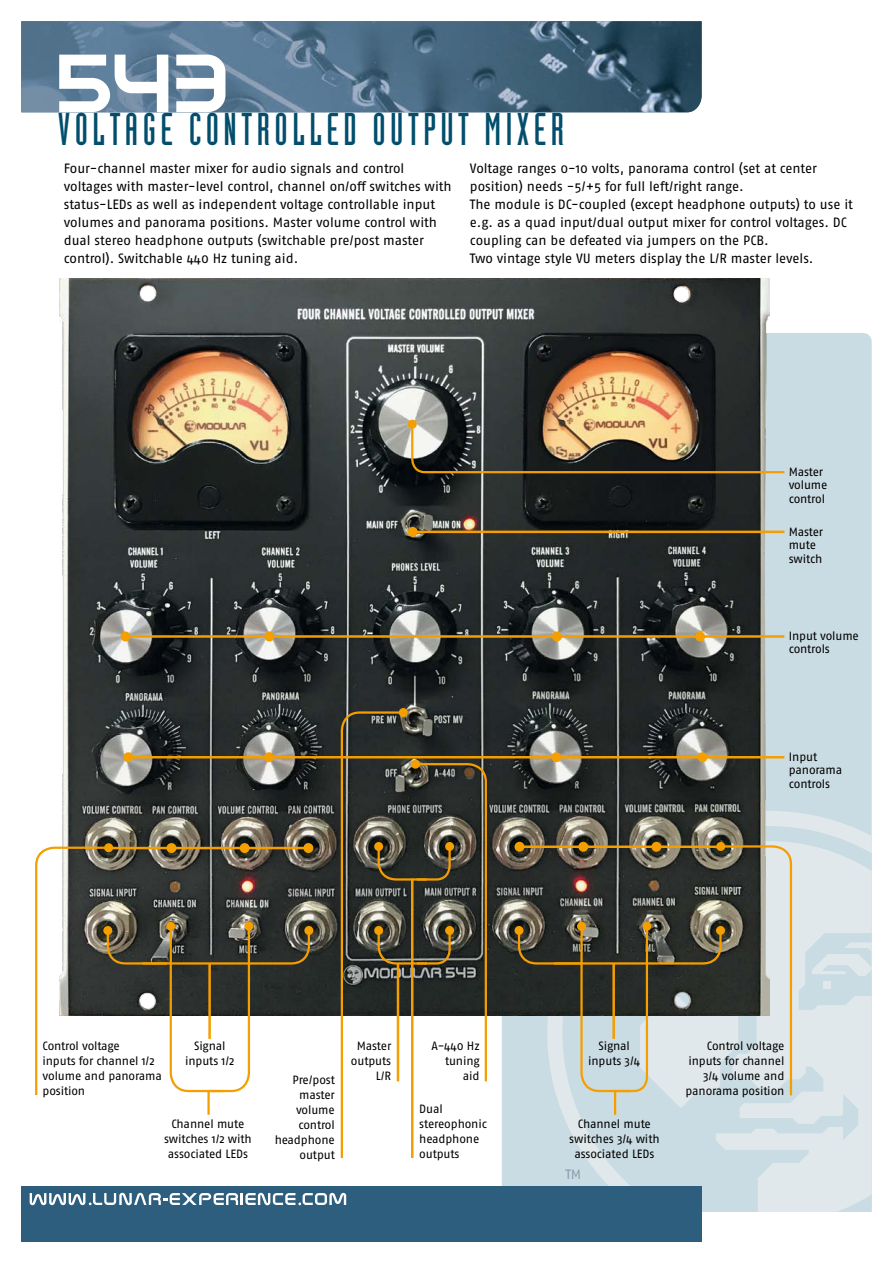
<style>
.page{position:relative;width:893px;height:1263px;background:#fff}
.page>*{position:absolute;margin:0;border:0;box-sizing:border-box;transform-origin:0 0}
.t1{font:79.5px "Nasa Font Two";color:#fff}
.t2{font:45px "Industria Solid";letter-spacing:.1em;color:#024e6c}
.t3{font:13.5px/18px "Fago Pro";color:#000}
.t4{font:13.5px "Fago Pro";color:#8e9aae}
.t5{font:12px/15px "Fago Pro";letter-spacing:-.01em;color:#000}
</style>
<div class="page">
<div style="left:502px;top:333px;width:370px;height:853px;background:#cadce3"></div>
<svg style="left:547px;top:811px;width:325px;height:375px;fill:#cadce3"></svg>
<svg style="left:562px;top:826px;width:310px;height:360px;fill:#cadce3"></svg>
<svg style="left:637px;top:841px;width:235px;height:371px;fill:#e0e8eb"></svg>
<svg style="left:799px;top:933px;width:73px;height:77px"></svg>
<div style="left:823px;top:981px;width:7px;height:7px;background:#e0e8eb"></div>
<img style="left:21px;top:21px;width:681px;height:91px">
<div style="left:21px;top:1186px;width:681px;height:56px;background:#2e5e7d"></div>
<svg style="left:30px;top:1193px;width:316px;height:12px"></svg>
<img style="left:60px;top:279px;width:710px;height:737px">
<hr style="left:126px;top:635px;width:144px;height:3px;background:#f49e00">
<div style="left:121px;top:631px;width:10px;height:10px;background:#f49e00;border-radius:50%"></div>
<hr style="left:269px;top:635px;width:287px;height:3px;background:#f49e00">
<div style="left:264px;top:631px;width:10px;height:10px;background:#f49e00;border-radius:50%"></div>
<hr style="left:557px;top:635px;width:144px;height:3px;background:#f49e00">
<div style="left:552px;top:631px;width:10px;height:10px;background:#f49e00;border-radius:50%"></div>
<hr style="left:700px;top:635px;width:84px;height:3px;background:#f49e00">
<div style="left:695px;top:631px;width:10px;height:10px;background:#f49e00;border-radius:50%"></div>
<hr style="left:413px;top:531px;width:371px;height:2px;background:#f49e00">
<div style="left:408px;top:527px;width:10px;height:10px;background:#f49e00;border-radius:50%"></div>
<hr style="left:552px;top:756px;width:150px;height:2px;background:#f49e00">
<div style="left:697px;top:752px;width:10px;height:10px;background:#f49e00;border-radius:50%"></div>
<hr style="left:704px;top:756px;width:80px;height:2px;background:#f49e00">
<hr style="left:270px;top:756px;width:286px;height:2px;background:#f49e00">
<div style="left:551px;top:752px;width:10px;height:10px;background:#f49e00;border-radius:50%"></div>
<svg style="left:240px;top:843px;width:10px;height:10px"></svg>
<svg style="left:578px;top:842px;width:10px;height:10px"></svg>
<svg style="left:303px;top:843px;width:10px;height:10px"></svg>
<svg style="left:514px;top:842px;width:10px;height:10px"></svg>
<hr style="left:128px;top:756px;width:141px;height:2px;background:#f49e00">
<div style="left:264px;top:752px;width:10px;height:10px;background:#f49e00;border-radius:50%"></div>
<div style="left:123px;top:752px;width:10px;height:10px;background:#f49e00;border-radius:50%"></div>
<svg style="left:166px;top:843px;width:10px;height:10px"></svg>
<svg style="left:651px;top:842px;width:10px;height:10px"></svg>
<svg style="left:514px;top:926px;width:9px;height:9px"></svg>
<img style="left:410px;top:422px;width:377px;height:52px">
<div style="left:408px;top:420px;width:9px;height:9px;background:#f49e00;border-radius:50%"></div>
<svg style="left:104px;top:843px;width:9px;height:9px"></svg>
<svg style="left:716px;top:842px;width:9px;height:9px"></svg>
<div style="left:304px;top:926px;width:9px;height:9px;background:#f49e00;border-radius:50%"></div>
<svg style="left:35px;top:845px;width:276px;height:250px"></svg>
<div style="left:244px;top:922px;width:9px;height:9px;background:#f49e00;border-radius:50%"></div>
<svg style="left:517px;top:844px;width:276px;height:264px"></svg>
<div style="left:642px;top:922px;width:9px;height:9px;background:#f49e00;border-radius:50%"></div>
<svg style="left:340px;top:710px;width:148px;height:448px"></svg>
<div style="left:399px;top:708px;width:9px;height:9px;background:#f49e00;border-radius:50%"></div>
<hr style="left:207px;top:1091px;width:3px;height:24px;background:#f49e00">
<hr style="left:614px;top:1091px;width:2px;height:24px;background:#f49e00">
<h1 class="t1" style="left:52px;top:48px;width:181px">543</h1>
<h2 class="t2" style="left:58px;top:104px;width:508px">VOLTAGE CONTROLLED OUTPUT MIXER</h2>
<p class="t3" style="left:64px;top:159px;width:389px">Four-channel master mixer for audio signals and control voltages with master-level control, channel on/off switches with status-LEDs as well as independent voltage controllable input volumes and panorama positions. Master volume control with dual stereo headphone outputs (switchable pre/post master control). Switchable 440 Hz tuning aid.</p>
<p class="t3" style="left:470px;top:159px;width:385px">Voltage ranges 0-10 volts, panorama control (set at center position) needs -5/+5 for full left/right range.<br>The module is DC-coupled (except headphone outputs) to use it e.g. as a quad input/dual output mixer for control voltages. DC coupling can be defeated via jumpers on the PCB.<br>Two vintage style VU meters display the L/R master levels.</p>
<p class="t5" style="left:789px;top:465px;width:40px;line-height:13.5px">Master volume control</p>
<p class="t5" style="left:789px;top:525px;width:36px;line-height:13.5px">Master mute switch</p>
<p class="t5" style="left:789px;top:629px;width:72px;line-height:13.5px">Input volume controls</p>
<p class="t5" style="left:789px;top:749px;width:55px;line-height:13.5px">Input panorama controls</p>
<p class="t5" style="left:185px;top:1039px;width:51px;text-align:center">Signal inputs 1/2</p>
<p class="t5" style="left:588px;top:1039px;width:54px;text-align:center">Signal inputs 3/4</p>
<p class="t5" style="left:43px;top:1039px;width:121px">Control voltage<br>inputs for channel 1/2 volume and panorama position</p>
<p class="t5" style="left:685px;top:1039px;width:100px;text-align:right">Control voltage inputs for channel<br>3/4 volume and panorama position</p>
<p class="t5" style="left:569px;top:1116px;width:92px;text-align:center">Channel mute switches 3/4 with associated LEDs</p>
<p class="t5" style="left:432px;top:1039px;width:50px;text-align:right">A-440 Hz tuning aid</p>
<p class="t5" style="left:351px;top:1039px;width:42px;text-align:right">Master outputs<br>L/R</p>
<p class="t5" style="left:275px;top:1072px;width:62px;text-align:right">Pre/post master volume control headphone output</p>
<p class="t5" style="left:419px;top:1101px;width:69px">Dual stereophonic headphone outputs</p>
<p class="t5" style="left:164px;top:1116px;width:89px;text-align:center">Channel mute switches 1/2 with associated LEDs</p>
<p class="t4" style="left:566px;top:1166px;width:17px">TM</p>
</div>
